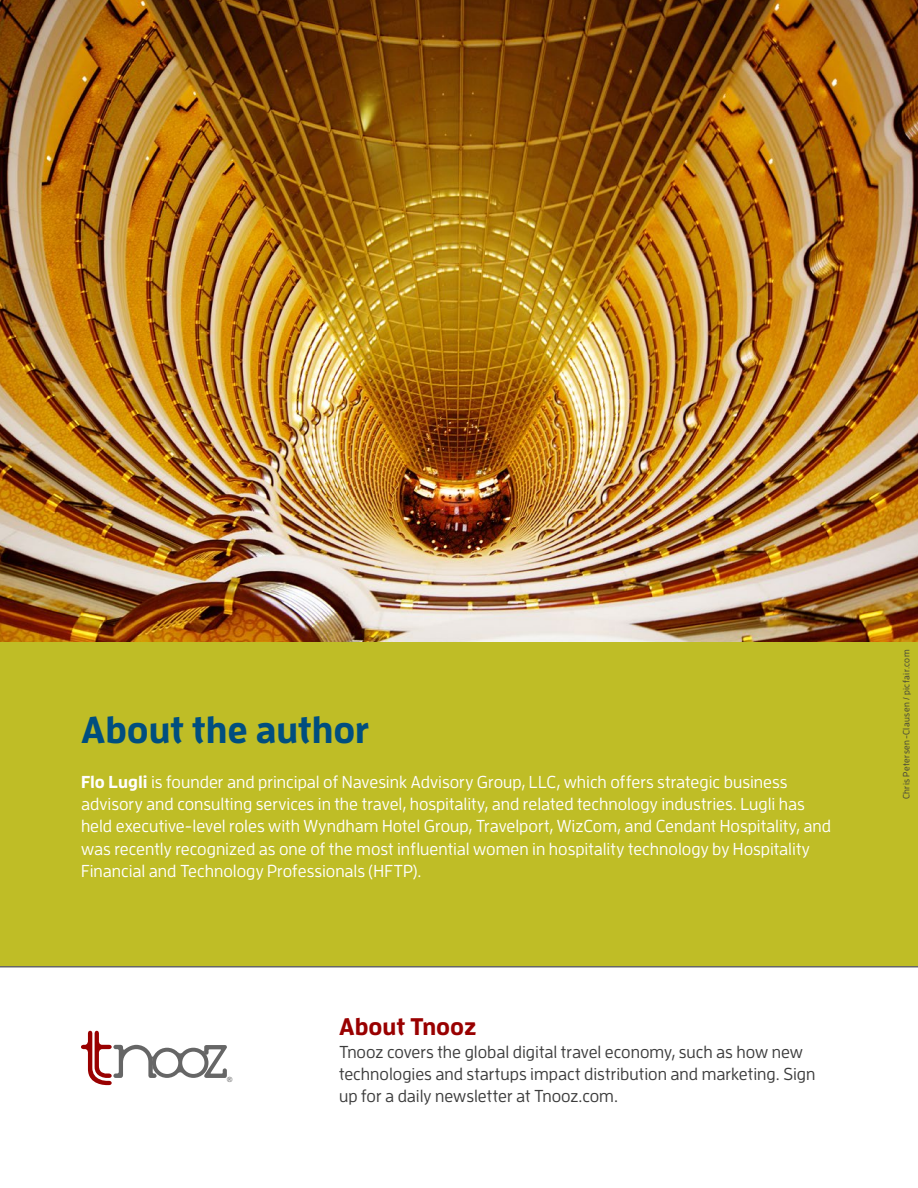
<style>
.page{position:relative;width:918px;height:1188px;background:#fff}
.page>*{position:absolute;margin:0;border:0;box-sizing:border-box;transform-origin:0 0}
.t1{font:700 37.5px "Enzo OT";letter-spacing:-.005em;color:#004e7f}
.t2{font:700 24px "Enzo OT";color:#900}
.t3{font:500 17.25px/22.5px "Enzo OT";color:#fff}
.t4{font:500 17.25px/22.5px "Enzo OT";color:#3c3c3c}
.t5{font:500 9px "Enzo OT";letter-spacing:.045em;color:#3c3c3c}
.t6{font:7.05px "Arial";color:#666}
.s1{font-weight:700}
</style>
<div class="page">
<div style="left:0;top:0;width:918px;height:966px;background:#bfbd26"></div>
<svg style="left:202px;top:1045px;width:25px;height:33px"></svg>
<svg style="left:152px;top:1048px;width:30px;height:30px"></svg>
<svg style="left:178px;top:1048px;width:30px;height:30px"></svg>
<div style="left:156px;top:1052px;width:22px;height:22px;background:#fff;border-radius:50%"></div>
<div style="left:182px;top:1052px;width:22px;height:22px;background:#fff;border-radius:50%"></div>
<svg style="left:81px;top:1031px;width:76px;height:54px"></svg>
<hr style="left:0;top:966px;width:918px;height:2px;background:#666">
<hr style="left:0;top:640px;width:918px;height:2px;background:#666">
<img style="left:0;top:0;width:918px;height:641px">
<h1 class="t1" style="left:81px;top:706px;width:290px">About the author</h1>
<p class="t3" style="left:81px;top:770px;width:752px"><span class="s1">Flo Lugli</span> is founder and principal of Navesink Advisory Group, LLC, which offers strategic business advisory and consulting services in the travel, hospitality, and related technology industries. Lugli has held executive-level roles with Wyndham Hotel Group, Travelport, WizCom, and Cendant Hospitality, and was recently recognized as one of the most influential women in hospitality technology by Hospitality Financial and Technology Professionals (HFTP).</p>
<p class="t6" style="left:227px;top:1075px;width:7px">®</p>
<h2 class="t2" style="left:339px;top:1011px;width:139px">About Tnooz</h2>
<p class="t4" style="left:339px;top:1040px;width:478px">Tnooz covers the global digital travel economy, such as how new technologies and startups impact distribution and marketing. Sign up for a daily newsletter at Tnooz.com.</p>
<p class="t5" style="left:901px;top:799px;width:151px;rotate:-90deg">Chris Petersen-Clausen / picfair.com</p>
</div>
